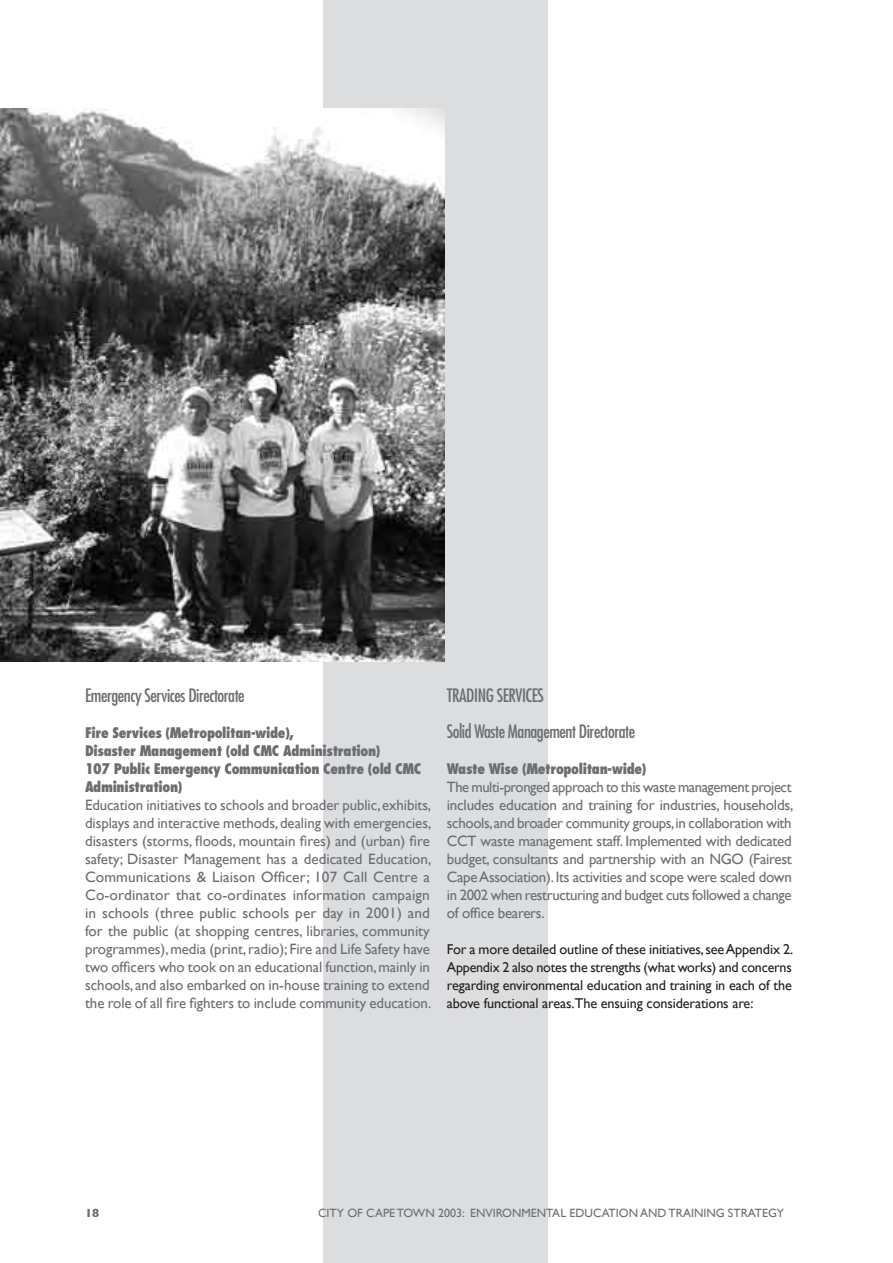
<style>
.page{position:relative;width:893px;height:1263px;background:#fff}
.page>*{position:absolute;margin:0;border:0;box-sizing:border-box;transform-origin:0 0}
.t1{font:condensed 18px/36px "Futura";letter-spacing:-.025em;color:#6c6d70}
.t2{font:15px/18px "Gill Sans";letter-spacing:-.02em;color:#6c6d70;text-align:justify}
.t3{font:14.25px/18px "Gill Sans";letter-spacing:-.01em;color:#231f20;text-align:justify}
.t4{font:800 condensed 14.25px/18px "Futura";letter-spacing:-.025em;color:#6c6d70}
.t5{font:12px "Gill Sans";color:#6c6d70}
.t6{font:700 12px "Gill Sans";color:#6c6d70}
</style>
<div class="page">
<div style="left:323px;top:0;width:225px;height:1263px;background:#dcdddf"></div>
<img style="left:0;top:108px;width:444px;height:553px">
<p class="t1" style="left:85px;top:677px;width:161px">Emergency Services Directorate</p>
<p class="t4" style="left:85px;top:724px;width:338px">Fire Services (Metropolitan-wide),<br>Disaster Management (old CMC Administration)<br>107 Public Emergency Communication Centre (old CMC Administration)</p>
<p class="t2" style="left:85px;top:796px;width:348px">Education initiatives to schools and broader public, exhibits, displays and interactive methods, dealing with emergencies, disasters (storms, floods, mountain fires) and (urban) fire safety; Disaster Management has a dedicated Education, Communications &amp; Liaison Officer; 107 Call Centre a Co-ordinator that co-ordinates information campaign in schools (three public schools per day in 2001) and for the public (at shopping centres, libraries, community programmes), media (print, radio); Fire and Life Safety have two officers who took on an educational function, mainly in schools, and also embarked on in-house training to extend the role of all fire fighters to include community education.</p>
<p class="t1" style="left:447px;top:677px;width:190px">TRADING SERVICES<br>Solid Waste Management Directorate</p>
<p class="t4" style="left:447px;top:760px;width:201px">Waste Wise (Metropolitan-wide)</p>
<p class="t2" style="left:447px;top:778px;width:348px">The multi-pronged approach to this waste management project includes education and training for industries, households, schools, and broader community groups, in collaboration with CCT waste management staff. Implemented with dedicated budget, consultants and partnership with an NGO (Fairest Cape Association). Its activities and scope were scaled down in 2002 when restructuring and budget cuts followed a change of office bearers.</p>
<p class="t3" style="left:447px;top:940px;width:348px">For a more detailed outline of these initiatives, see Appendix 2.<br>Appendix 2 also notes the strengths (what works) and concerns regarding environmental education and training in each of the above functional areas.The ensuing considerations are:</p>
<p class="t6" style="left:85px;top:1206px;width:16px">18</p>
<p class="t5" style="left:318px;top:1206px;width:468px">CITY OF CAPE TOWN 2003: ENVIRONMENTAL EDUCATION AND TRAINING STRATEGY</p>
</div>
